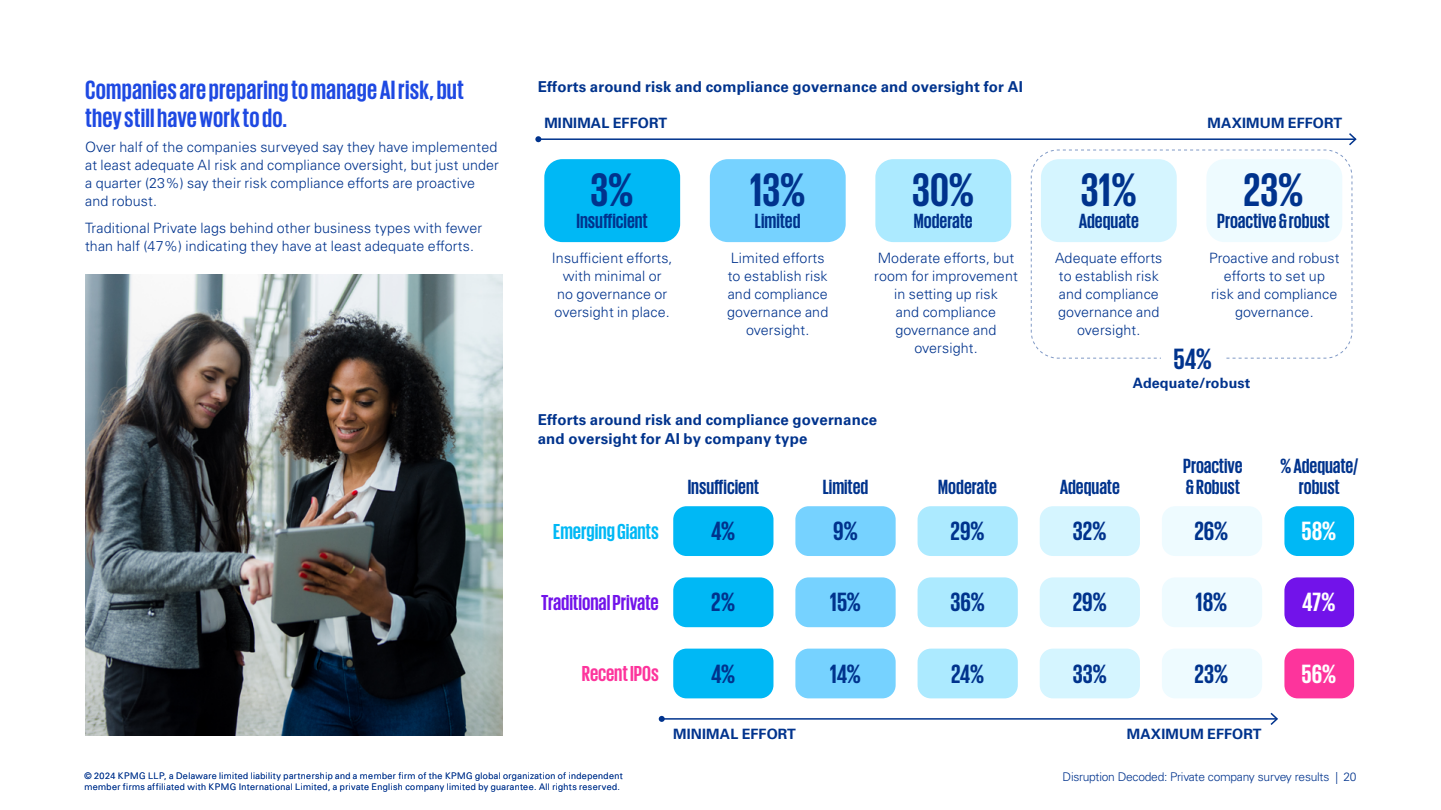
<style>
.page{position:relative;width:1441px;height:810px;background:#fff}
.page>*{position:absolute;margin:0;border:0;box-sizing:border-box;transform-origin:0 0}
.t1{font:700 48px "KPMG";color:#00338d}
.t2{font:700 30px "KPMG";color:#00338d}
.t3{font:700 27px/28.5px "KPMG";letter-spacing:.01em;color:#1e49e2}
.t4{font:700 27px "KPMG";color:#00338d}
.t5{font:700 27px "KPMG";color:#fff}
.t6{font:700 22.2px "KPMG";color:#7213ea}
.t7{font:700 22.2px "KPMG";color:#00b8f5}
.t8{font:700 22.2px "KPMG";letter-spacing:-.005em;color:#fd349c}
.t9{font:700 21px/21px "KPMG";color:#00338d}
.t10{font:700 15px/19.5px "Univers LT Std";letter-spacing:.01em;color:#00338d}
.t11{font:300 14.25px/18px "Univers LT Std";letter-spacing:.01em;color:#00338d;text-align:center}
.t12{font:700 14.25px "Univers LT Std";letter-spacing:.01em;color:#00338d}
.t13{font:300 12px "Univers LT Std";letter-spacing:-.02em;color:#00338d}
.t14{font:300 9px/10.8px "Univers LT Std";letter-spacing:.045em;color:#00338d}
</style>
<div class="page">
<img style="left:85px;top:275px;width:417px;height:461px">
<div style="left:544px;top:159px;width:136px;height:83px;background:#00b8f5;border-radius:18px"></div>
<div style="left:709px;top:159px;width:136px;height:83px;background:#76d2ff;border-radius:18px"></div>
<div style="left:875px;top:159px;width:136px;height:83px;background:#aceaff;border-radius:18px"></div>
<hr style="left:538px;top:138px;width:817px;height:2px;background:#00338d">
<svg style="left:535px;top:136px;width:6px;height:6px"></svg>
<hr style="left:661px;top:718px;width:615px;height:2px;background:#00338d">
<svg style="left:658px;top:716px;width:6px;height:6px"></svg>
<svg style="left:1268px;top:712px;width:10px;height:13px"></svg>
<svg style="left:1326px;top:133px;width:31px;height:13px"></svg>
<svg style="left:1030px;top:149px;width:322px;height:210px"></svg>
<div style="left:1160px;top:338px;width:64px;height:41px;background:#fff"></div>
<div style="left:673px;top:506px;width:100px;height:50px;background:#00b8f5;border-radius:13px"></div>
<div style="left:673px;top:577px;width:100px;height:50px;background:#00b8f5;border-radius:13px"></div>
<div style="left:673px;top:649px;width:100px;height:49px;background:#00b8f5;border-radius:13px"></div>
<div style="left:795px;top:506px;width:100px;height:50px;background:#76d2ff;border-radius:13px"></div>
<div style="left:795px;top:577px;width:100px;height:50px;background:#76d2ff;border-radius:13px"></div>
<div style="left:795px;top:649px;width:100px;height:49px;background:#76d2ff;border-radius:13px"></div>
<div style="left:917px;top:506px;width:100px;height:50px;background:#aceaff;border-radius:13px"></div>
<div style="left:917px;top:577px;width:100px;height:50px;background:#aceaff;border-radius:13px"></div>
<div style="left:917px;top:649px;width:100px;height:49px;background:#aceaff;border-radius:13px"></div>
<div style="left:1039px;top:506px;width:100px;height:50px;background:#d5f5ff;border-radius:13px"></div>
<div style="left:1039px;top:577px;width:100px;height:50px;background:#d5f5ff;border-radius:13px"></div>
<div style="left:1039px;top:649px;width:100px;height:49px;background:#d5f5ff;border-radius:13px"></div>
<div style="left:1161px;top:506px;width:100px;height:50px;background:#eefbff;border-radius:13px"></div>
<div style="left:1284px;top:506px;width:69px;height:50px;background:#00b8f5;border-radius:13px"></div>
<div style="left:1161px;top:577px;width:100px;height:50px;background:#eefbff;border-radius:13px"></div>
<div style="left:1284px;top:577px;width:69px;height:50px;background:#7213ea;border-radius:13px"></div>
<div style="left:1161px;top:649px;width:100px;height:49px;background:#eefbff;border-radius:13px"></div>
<div style="left:1284px;top:649px;width:69px;height:49px;background:#fd349c;border-radius:13px"></div>
<h3 class="t3" style="left:85px;top:75px;width:380px">Companies are preparing to manage AI risk, but they still have work to do.</h3>
<p class="t11" style="left:85px;top:138px;width:415px;text-align:left">Over half of the companies surveyed say they have implemented at least adequate AI risk and compliance oversight, but just under a quarter (23%) say their risk compliance efforts are proactive and robust.</p>
<p class="t11" style="left:85px;top:219px;width:398px;text-align:left">Traditional Private lags behind other business types with fewer than half (47%) indicating they have at least adequate efforts.</p>
<p class="t10" style="left:537px;top:77px;width:486px">Efforts around risk and compliance governance and oversight for AI</p>
<p class="t12" style="left:544px;top:114px;width:124px">MINIMAL EFFORT</p>
<h1 class="t1" style="left:590px;top:165px;width:45px">3%</h1>
<h3 class="t9" style="left:576px;top:210px;width:73px">Insufficient</h3>
<h1 class="t1" style="left:749px;top:165px;width:57px">13%</h1>
<h3 class="t9" style="left:755px;top:210px;width:47px">Limited</h3>
<h1 class="t1" style="left:912px;top:165px;width:64px">30%</h1>
<h3 class="t9" style="left:913px;top:210px;width:60px">Moderate</h3>
<h1 class="t1" style="left:1080px;top:165px;width:58px">31%</h1>
<h3 class="t9" style="left:1078px;top:210px;width:62px">Adequate</h3>
<p class="t12" style="left:1207px;top:114px;width:136px">MAXIMUM EFFORT</p>
<h1 class="t1" style="left:1243px;top:165px;width:61px">23%</h1>
<h3 class="t9" style="left:1217px;top:210px;width:114px">Proactive &amp; robust</h3>
<p class="t11" style="left:552px;top:249px;width:122px">Insufficient efforts, with minimal or<br>no governance or oversight in place.</p>
<p class="t11" style="left:727px;top:249px;width:103px">Limited efforts to establish risk and compliance governance and oversight.</p>
<p class="t11" style="left:874px;top:249px;width:145px">Moderate efforts, but room for improvement in setting up risk<br>and compliance governance and oversight.</p>
<p class="t11" style="left:1055px;top:249px;width:109px">Adequate efforts to establish risk and compliance governance and oversight.</p>
<p class="t11" style="left:1208px;top:249px;width:132px">Proactive and robust efforts to set up<br>risk and compliance governance.</p>
<h2 class="t2" style="left:1173px;top:343px;width:40px">54%</h2>
<p class="t12" style="left:1132px;top:375px;width:119px">Adequate/robust</p>
<p class="t10" style="left:537px;top:410px;width:341px">Efforts around risk and compliance governance and oversight for AI by company type</p>
<h3 class="t9" style="left:687px;top:476px;width:73px">Insufficient</h3>
<h3 class="t9" style="left:822px;top:476px;width:47px">Limited</h3>
<h3 class="t9" style="left:938px;top:476px;width:60px">Moderate</h3>
<h3 class="t9" style="left:1059px;top:476px;width:62px">Adequate</h3>
<h3 class="t9" style="left:1183px;top:455px;width:61px">Proactive &amp; Robust</h3>
<h3 class="t9" style="left:1279px;top:455px;width:80px;text-align:center">% Adequate/ robust</h3>
<h3 class="t7" style="left:553px;top:520px;width:107px">Emerging Giants</h3>
<h3 class="t4" style="left:711px;top:518px;width:26px">4%</h3>
<h3 class="t4" style="left:833px;top:518px;width:26px">9%</h3>
<h3 class="t4" style="left:950px;top:518px;width:36px">29%</h3>
<h3 class="t4" style="left:1072px;top:518px;width:35px">32%</h3>
<h3 class="t4" style="left:1194px;top:518px;width:35px">26%</h3>
<h3 class="t5" style="left:1301px;top:518px;width:36px">58%</h3>
<h3 class="t6" style="left:541px;top:591px;width:119px">Traditional Private</h3>
<h3 class="t4" style="left:711px;top:589px;width:26px">2%</h3>
<h3 class="t4" style="left:829px;top:589px;width:33px">15%</h3>
<h3 class="t4" style="left:950px;top:589px;width:36px">36%</h3>
<h3 class="t4" style="left:1072px;top:589px;width:36px">29%</h3>
<h3 class="t4" style="left:1195px;top:589px;width:33px">18%</h3>
<h3 class="t5" style="left:1302px;top:589px;width:35px">47%</h3>
<h3 class="t8" style="left:581px;top:662px;width:78px">Recent IPOs</h3>
<h3 class="t4" style="left:711px;top:660px;width:26px">4%</h3>
<p class="t12" style="left:673px;top:726px;width:124px">MINIMAL EFFORT</p>
<h3 class="t4" style="left:829px;top:660px;width:33px">14%</h3>
<h3 class="t4" style="left:951px;top:660px;width:35px">24%</h3>
<h3 class="t4" style="left:1072px;top:660px;width:36px">33%</h3>
<h3 class="t4" style="left:1194px;top:660px;width:35px">23%</h3>
<h3 class="t5" style="left:1301px;top:660px;width:36px">56%</h3>
<p class="t12" style="left:1126px;top:726px;width:136px">MAXIMUM EFFORT</p>
<p class="t14" style="left:84px;top:771px;width:540px">© 2024 KPMG LLP, a Delaware limited liability partnership and a member firm of the KPMG global organization of independent member firms affiliated with KPMG International Limited, a private English company limited by guarantee. All rights reserved.</p>
<p class="t13" style="left:1062px;top:770px;width:295px">Disruption Decoded: Private company survey results | 20</p>
</div>
